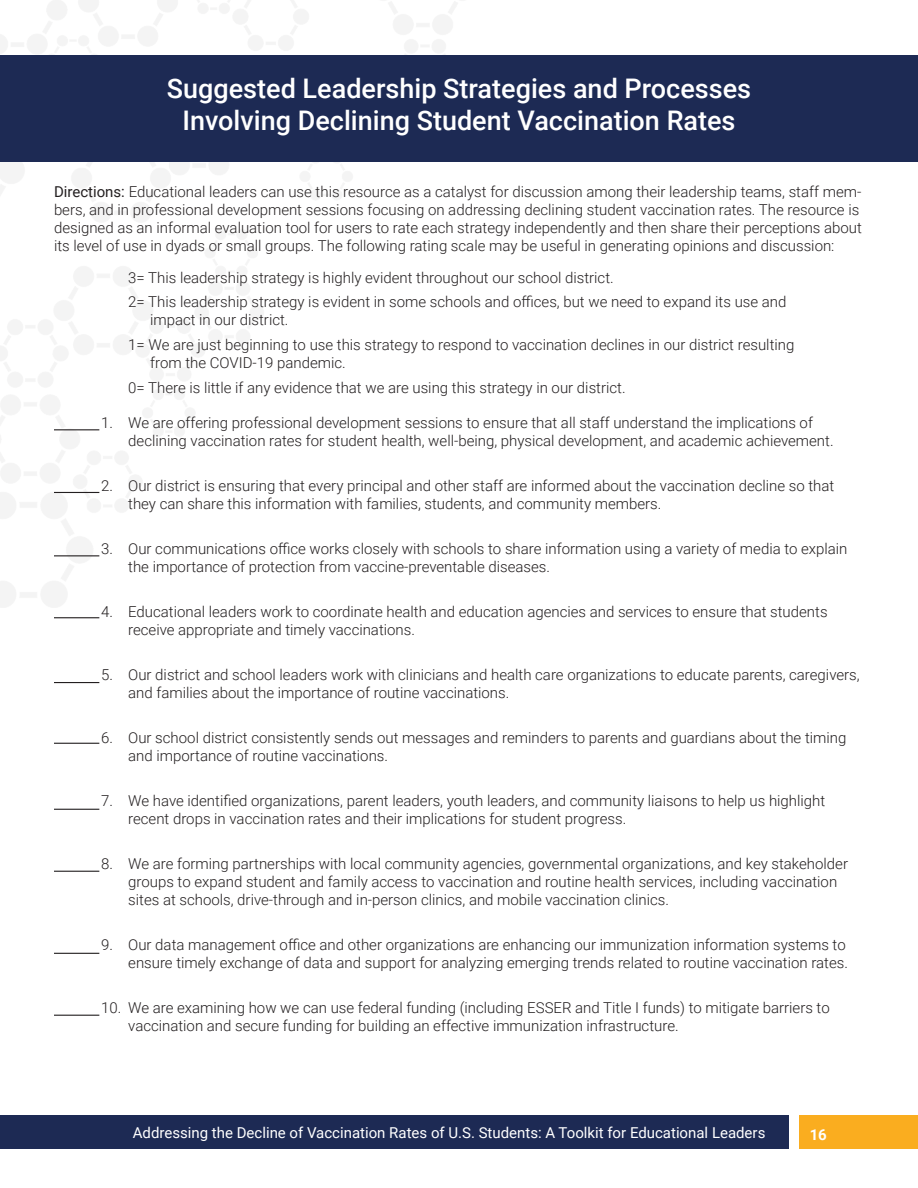
<style>
.page{position:relative;width:918px;height:1188px;background:#fff}
.page>*{position:absolute;margin:0;border:0;box-sizing:border-box;transform-origin:0 0}
.t1{font:500 27px/32.4px "Roboto";color:#fff;text-align:center}
.t2{font:300 15px/18px "Roboto";color:#231f20}
.t3{font:15px "Roboto";color:#fff}
.t4{font:700 15px "Roboto";color:#fff}
.s1{font-weight:400}
</style>
<div class="page">
<div style="left:799px;top:1116px;width:119px;height:33px;background:#faad1f"></div>
<div style="left:0;top:1116px;width:789px;height:33px;background:#1d2a54"></div>
<div style="left:0;top:55px;width:918px;height:107px;background:#1d2a54"></div>
<hr style="left:54px;top:429px;width:45px;height:1px;background:#231f20">
<hr style="left:54px;top:492px;width:45px;height:1px;background:#231f20">
<hr style="left:54px;top:555px;width:45px;height:1px;background:#231f20">
<hr style="left:54px;top:617px;width:45px;height:1px;background:#231f20">
<hr style="left:54px;top:682px;width:45px;height:1px;background:#231f20">
<hr style="left:54px;top:743px;width:45px;height:1px;background:#231f20">
<hr style="left:54px;top:809px;width:45px;height:1px;background:#231f20">
<hr style="left:54px;top:871px;width:45px;height:1px;background:#231f20">
<hr style="left:54px;top:953px;width:45px;height:1px;background:#231f20">
<hr style="left:54px;top:1015px;width:45px;height:1px;background:#231f20">
<h1 class="t1" style="left:167px;top:71px;width:586px">Suggested Leadership Strategies and Processes<br>Involving Declining Student Vaccination Rates</h1>
<p class="t2" style="left:54px;top:182px;width:810px"><span class="s1">Directions:</span> Educational leaders can use this resource as a catalyst for discussion among their leadership teams, staff mem&shy;bers, and in professional development sessions focusing on addressing declining student vaccination rates. The resource is designed as an informal evaluation tool for users to rate each strategy independently and then share their perceptions about its level of use in dyads or small groups. The following rating scale may be useful in generating opinions and discussion:</p>
<p class="t2" style="left:128px;top:264px;width:660px;line-height:24.8px">3= This leadership strategy is highly evident throughout our school district.<br>2= This leadership strategy is evident in some schools and offices, but we need to expand its use and</p>
<p class="t2" style="left:128px;top:307px;width:668px;line-height:24.8px;text-indent:22px">impact in our district.<br>1= We are just beginning to use this strategy to respond to vaccination declines in our district resulting</p>
<p class="t2" style="left:128px;top:350px;width:499px;line-height:24.8px;text-indent:22px">from the COVID-19 pandemic.<br>0= There is little if any evidence that we are using this strategy in our district.</p>
<p class="t2" style="left:128px;top:413px;width:707px;text-indent:-27px">1. We are offering professional development sessions to ensure that all staff understand the implications of declining vaccination rates for student health, well-being, physical development, and academic achievement.</p>
<p class="t2" style="left:128px;top:476px;width:708px;text-indent:-27px">2. Our district is ensuring that every principal and other staff are informed about the vaccination decline so that they can share this information with families, students, and community members.</p>
<p class="t2" style="left:128px;top:539px;width:721px;text-indent:-27px">3. Our communications office works closely with schools to share information using a variety of media to explain the importance of protection from vaccine-preventable diseases.</p>
<p class="t2" style="left:128px;top:602px;width:701px;text-indent:-27px">4. Educational leaders work to coordinate health and education agencies and services to ensure that students receive appropriate and timely vaccinations.</p>
<p class="t2" style="left:128px;top:665px;width:733px;text-indent:-27px">5. Our district and school leaders work with clinicians and health care organizations to educate parents, caregivers, and families about the importance of routine vaccinations.</p>
<p class="t2" style="left:128px;top:728px;width:720px;text-indent:-27px">6. Our school district consistently sends out messages and reminders to parents and guardians about the timing and importance of routine vaccinations.</p>
<p class="t2" style="left:128px;top:791px;width:699px;text-indent:-27px">7. We have identified organizations, parent leaders, youth leaders, and community liaisons to help us highlight recent drops in vaccination rates and their implications for student progress.</p>
<p class="t2" style="left:128px;top:854px;width:721px;text-indent:-27px">8. We are forming partnerships with local community agencies, governmental organizations, and key stakeholder groups to expand student and family access to vaccination and routine health services, including vaccination sites at schools, drive-through and in-person clinics, and mobile vaccination clinics.</p>
<p class="t2" style="left:101px;top:935px;width:748px;text-align:right">9. Our data management office and other organizations are enhancing our immunization information systems to ensure timely exchange of data and support for analyzing emerging trends related to routine vaccination rates.</p>
<p class="t2" style="left:128px;top:998px;width:703px;text-indent:-27px">10. We are examining how we can use federal funding (including ESSER and Title I funds) to mitigate barriers to vaccination and secure funding for building an effective immunization infrastructure.</p>
<p class="t3" style="left:133px;top:1122px;width:634px">Addressing the Decline of Vaccination Rates of U.S. Students: A Toolkit for Educational Leaders</p>
<p class="t4" style="left:810px;top:1124px;width:19px">16</p>
</div>
